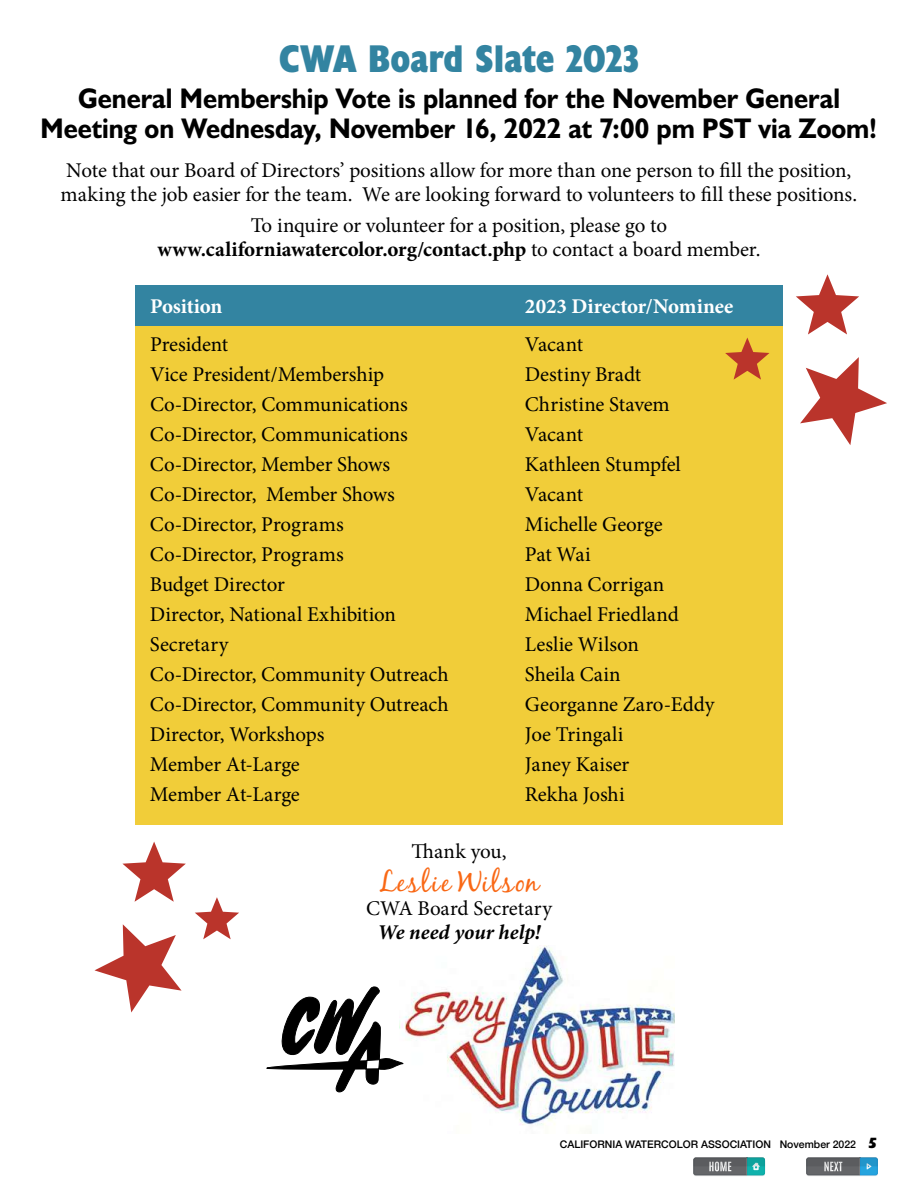
<style>
.page{position:relative;width:918px;height:1188px;background:#fff}
.page>*{position:absolute;margin:0;border:0;box-sizing:border-box;transform-origin:0 0}
.t1{font:700 condensed 39px "Humanist 521 BT Xtra";letter-spacing:-.005em;color:#3384a1}
.t2{font:700 28.5px/30px "Humanist 521 BT";color:#000;text-align:center;scale:.93 1}
.t3{font:28.5px "Black Jack";letter-spacing:.06em;color:#f96815}
.t4{font:21px/24px "Minion Pro";letter-spacing:-.005em;color:#000}
.t5{font:700 21px "Minion Pro";letter-spacing:-.005em;color:#fff}
.t6{font:italic 700 21px "Minion Pro";color:#000}
.t7{font:500 10.5px "Helvetica Neue";color:#000}
.s1{font-weight:700}
.s2{font-family:"Humanist 521 BT";font-weight:800;font-size:15px}
</style>
<div class="page">
<svg style="left:693px;top:1157px;width:72px;height:19px"></svg>
<svg style="left:806px;top:1157px;width:72px;height:19px"></svg>
<div style="left:135px;top:285px;width:648px;height:540px;background:#f1cd39"></div>
<div style="left:135px;top:285px;width:648px;height:41px;background:#3384a1"></div>
<img style="left:404px;top:945px;width:271px;height:189px">
<svg style="left:266px;top:986px;width:138px;height:107px"></svg>
<svg style="left:796px;top:274px;width:63px;height:60px"></svg>
<svg style="left:122px;top:842px;width:64px;height:60px"></svg>
<svg style="left:725px;top:338px;width:45px;height:42px"></svg>
<svg style="left:195px;top:897px;width:44px;height:42px"></svg>
<svg style="left:800px;top:357px;width:87px;height:88px"></svg>
<svg style="left:95px;top:924px;width:87px;height:89px"></svg>
<h1 class="t1" style="left:279px;top:34px;width:362px">CWA Board Slate 2023</h1>
<h2 class="t2" style="left:41px;top:82px;width:902px">General Membership Vote is planned for the November General<br>Meeting on Wednesday, November 16, 2022 at 7:00 pm PST via Zoom!</h2>
<p class="t4" style="left:61px;top:159px;width:798px">Note that our Board of Directors’ positions allow for more than one person to fill the position, making the job easier for the team. We are looking forward to volunteers to fill these positions.</p>
<p class="t4" style="left:157px;top:213px;width:605px;text-align:center">To inquire or volunteer for a position, please go to <span class="s1">www.californiawatercolor.org/contact.php</span> to contact a board member.</p>
<p class="t5" style="left:150px;top:292px;width:74px">Position</p>
<p class="t5" style="left:525px;top:292px;width:210px">2023 Director/Nominee</p>
<p class="t4" style="left:150px;top:333px;width:80px">President</p>
<p class="t4" style="left:525px;top:333px;width:60px">Vacant</p>
<p class="t4" style="left:150px;top:363px;width:236px">Vice President/Membership</p>
<p class="t4" style="left:525px;top:363px;width:118px">Destiny Bradt</p>
<p class="t4" style="left:150px;top:393px;width:259px">Co-Director, Communications</p>
<p class="t4" style="left:525px;top:393px;width:146px">Christine Stavem</p>
<p class="t4" style="left:150px;top:423px;width:259px">Co-Director, Communications</p>
<p class="t4" style="left:525px;top:423px;width:60px">Vacant</p>
<p class="t4" style="left:150px;top:453px;width:242px">Co-Director, Member Shows</p>
<p class="t4" style="left:525px;top:453px;width:157px">Kathleen Stumpfel</p>
<p class="t4" style="left:150px;top:483px;width:246px">Co-Director, Member Shows</p>
<p class="t4" style="left:525px;top:483px;width:60px">Vacant</p>
<p class="t4" style="left:150px;top:513px;width:195px">Co-Director, Programs</p>
<p class="t4" style="left:525px;top:513px;width:139px">Michelle George</p>
<p class="t4" style="left:150px;top:543px;width:195px">Co-Director, Programs</p>
<p class="t4" style="left:525px;top:543px;width:67px">Pat Wai</p>
<p class="t4" style="left:150px;top:573px;width:136px">Budget Director</p>
<p class="t4" style="left:525px;top:573px;width:141px">Donna Corrigan</p>
<p class="t4" style="left:150px;top:603px;width:248px">Director, National Exhibition</p>
<p class="t4" style="left:525px;top:603px;width:155px">Michael Friedland</p>
<p class="t4" style="left:150px;top:633px;width:80px">Secretary</p>
<p class="t4" style="left:525px;top:633px;width:115px">Leslie Wilson</p>
<p class="t4" style="left:150px;top:663px;width:300px">Co-Director, Community Outreach</p>
<p class="t4" style="left:525px;top:663px;width:97px">Sheila Cain</p>
<p class="t4" style="left:150px;top:693px;width:300px">Co-Director, Community Outreach</p>
<p class="t4" style="left:525px;top:693px;width:191px">Georganne Zaro-Eddy</p>
<p class="t4" style="left:150px;top:723px;width:176px">Director, Workshops</p>
<p class="t4" style="left:525px;top:723px;width:100px">Joe Tringali</p>
<p class="t4" style="left:150px;top:753px;width:151px">Member At-Large</p>
<p class="t4" style="left:525px;top:753px;width:106px">Janey Kaiser</p>
<p class="t4" style="left:150px;top:783px;width:151px">Member At-Large</p>
<p class="t4" style="left:525px;top:783px;width:101px">Rekha Joshi</p>
<p class="t4" style="left:411px;top:839px;width:97px">Thank you,</p>
<h2 class="t3" style="left:379px;top:864px;width:161px">Leslie Wilson</h2>
<p class="t4" style="left:366px;top:896px;width:187px">CWA Board Secretary</p>
<p class="t6" style="left:377px;top:917px;width:165px">We need your help!</p>
<p class="t7" style="left:560px;top:1135px;width:319px">CALIFORNIA WATERCOLOR ASSOCIATION November 2022 <span class="s2">5</span></p>
</div>
